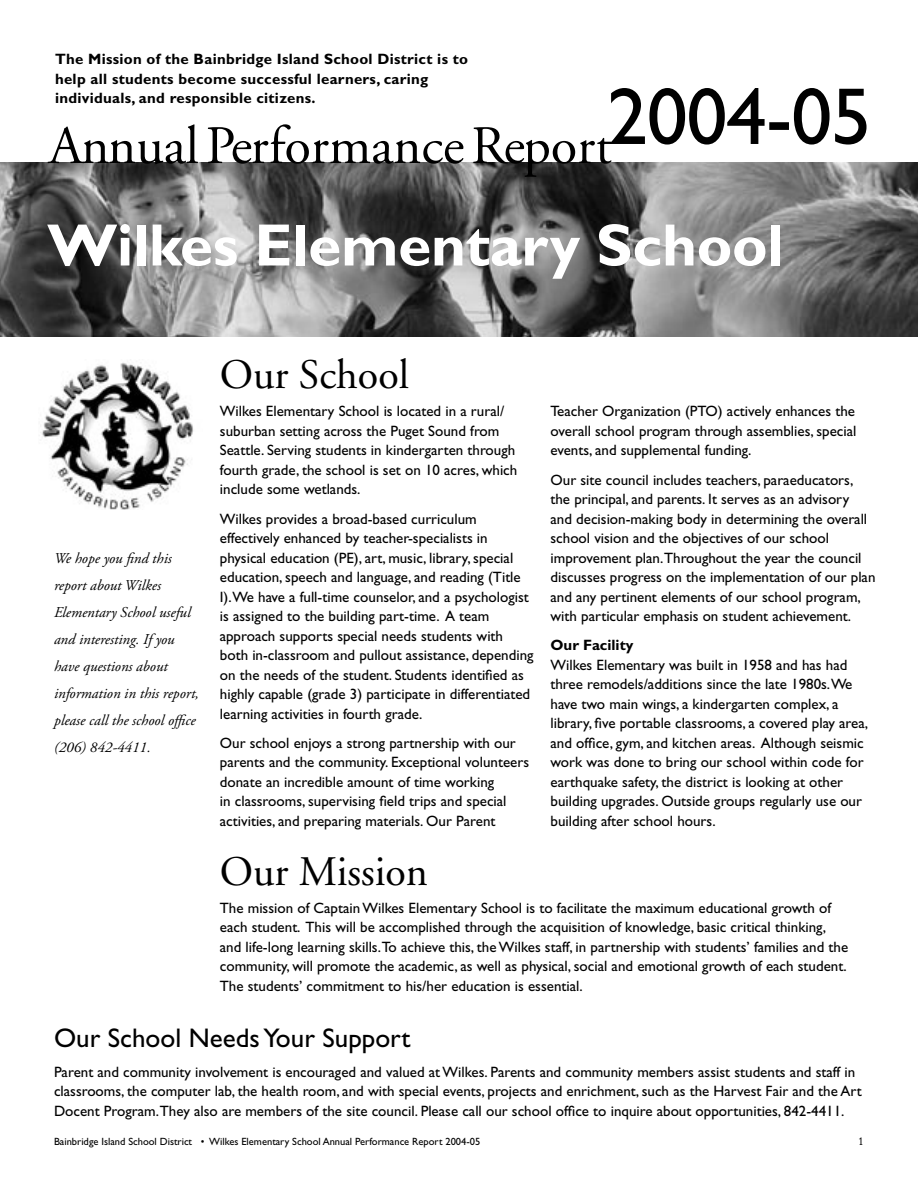
<style>
.page{position:relative;width:918px;height:1188px;background:#fff}
.page>*{position:absolute;margin:0;border:0;box-sizing:border-box;transform-origin:0 0}
.t1{font:700 60px "Gill Sans";letter-spacing:-.005em;color:#fff}
.Head{font:42px "Adobe Garamond";color:#000}
.Subhead_1{font:27px "Gill Sans";color:#000}
.Subhead_1-2{font:15px/19.5px "Gill Sans";color:#000}
.t2{font:italic 15px/27px "Adobe Garamond Pro";color:#000}
.t3{font:700 15px/19.5px "Gill Sans";letter-spacing:.02em;color:#000}
.t4{font:700 15px "Gill Sans";color:#000}
.t5{font:12px "Fairplex Wide";color:#000}
.t6{font:10.5px "Gill Sans";color:#000}
</style>
<div class="page">
<img style="left:0;top:163px;width:918px;height:173px">
<img style="left:40px;top:362px;width:154px;height:148px">
<svg style="left:48px;top:88px;width:819px;height:89px"></svg>
<p class="t3" style="left:55px;top:49px;width:415px">The Mission of the Bainbridge Island School District is to help all students become successful learners, caring individuals, and responsible citizens.</p>
<p class="t1" style="left:47px;top:210px;width:738px">Wilkes Elementary School</p>
<p class="t2" style="left:54px;top:545px;width:147px">We hope you find this report about Wilkes<br>Elementary School useful and interesting. If you have questions about information in this report, please call the school office (206) 842-4411.</p>
<p class="Head" style="left:220px;top:352px;width:191px">Our School</p>
<p class="Subhead_1-2" style="left:220px;top:402px;width:299px">Wilkes Elementary School is located in a rural/ suburban setting across the Puget Sound from Seattle. Serving students in kindergarten through fourth grade, the school is set on 10 acres, which include some wetlands.</p>
<p class="Subhead_1-2" style="left:220px;top:509px;width:315px">Wilkes provides a broad-based curriculum effectively enhanced by teacher-specialists in physical education (PE), art, music, library, special education, speech and language, and reading (Title I).We have a full-time counselor, and a psychologist is assigned to the building part-time. A team approach supports special needs students with both in-classroom and pullout assistance, depending on the needs of the student. Students identified as highly capable (grade 3) participate in differentiated learning activities in fourth grade.</p>
<p class="Subhead_1-2" style="left:220px;top:733px;width:311px">Our school enjoys a strong partnership with our parents and the community. Exceptional volunteers donate an incredible amount of time working<br>in classrooms, supervising field trips and special activities, and preparing materials. Our Parent</p>
<p class="Head" style="left:220px;top:850px;width:210px">Our Mission</p>
<p class="Subhead_1-2" style="left:550px;top:402px;width:307px;text-align:justify">Teacher Organization (PTO) actively enhances the overall school program through assemblies, special events, and supplemental funding.</p>
<p class="Subhead_1-2" style="left:550px;top:470px;width:327px">Our site council includes teachers, paraeducators, the principal, and parents. It serves as an advisory<br>and decision-making body in determining the overall school vision and the objectives of our school improvement plan.Throughout the year the council discusses progress on the implementation of our plan and any pertinent elements of our school program, with particular emphasis on student achievement.</p>
<p class="t4" style="left:550px;top:636px;width:84px">Our Facility</p>
<p class="Subhead_1-2" style="left:550px;top:655px;width:319px">Wilkes Elementary was built in 1958 and has had three remodels/additions since the late 1980s.We have two main wings, a kindergarten complex, a library, five portable classrooms, a covered play area, and office, gym, and kitchen areas. Although seismic work was done to bring our school within code for earthquake safety, the district is looking at other building upgrades. Outside groups regularly use our building after school hours.</p>
<p class="Subhead_1-2" style="left:220px;top:898px;width:630px">The mission of Captain Wilkes Elementary School is to facilitate the maximum educational growth of each student. This will be accomplished through the acquisition of knowledge, basic critical thinking, and life-long learning skills.To achieve this, the Wilkes staff, in partnership with students’ families and the community, will promote the academic, as well as physical, social and emotional growth of each student.<br>The students’ commitment to his/her education is essential.</p>
<p class="Subhead_1" style="left:54px;top:1023px;width:358px">Our School Needs Your Support</p>
<p class="Subhead_1-2" style="left:54px;top:1062px;width:809px">Parent and community involvement is encouraged and valued at Wilkes. Parents and community members assist students and staff in classrooms, the computer lab, the health room, and with special events, projects and enrichment, such as the Harvest Fair and the Art<br>Docent Program.They also are members of the site council. Please call our school office to inquire about opportunities, 842-4411.</p>
<p class="t6" style="left:54px;top:1135px;width:428px">Bainbridge Island School District • Wilkes Elementary School Annual Performance Report 2004-05</p>
<p class="t5" style="left:859px;top:1134px;width:7px">1</p>
</div>
